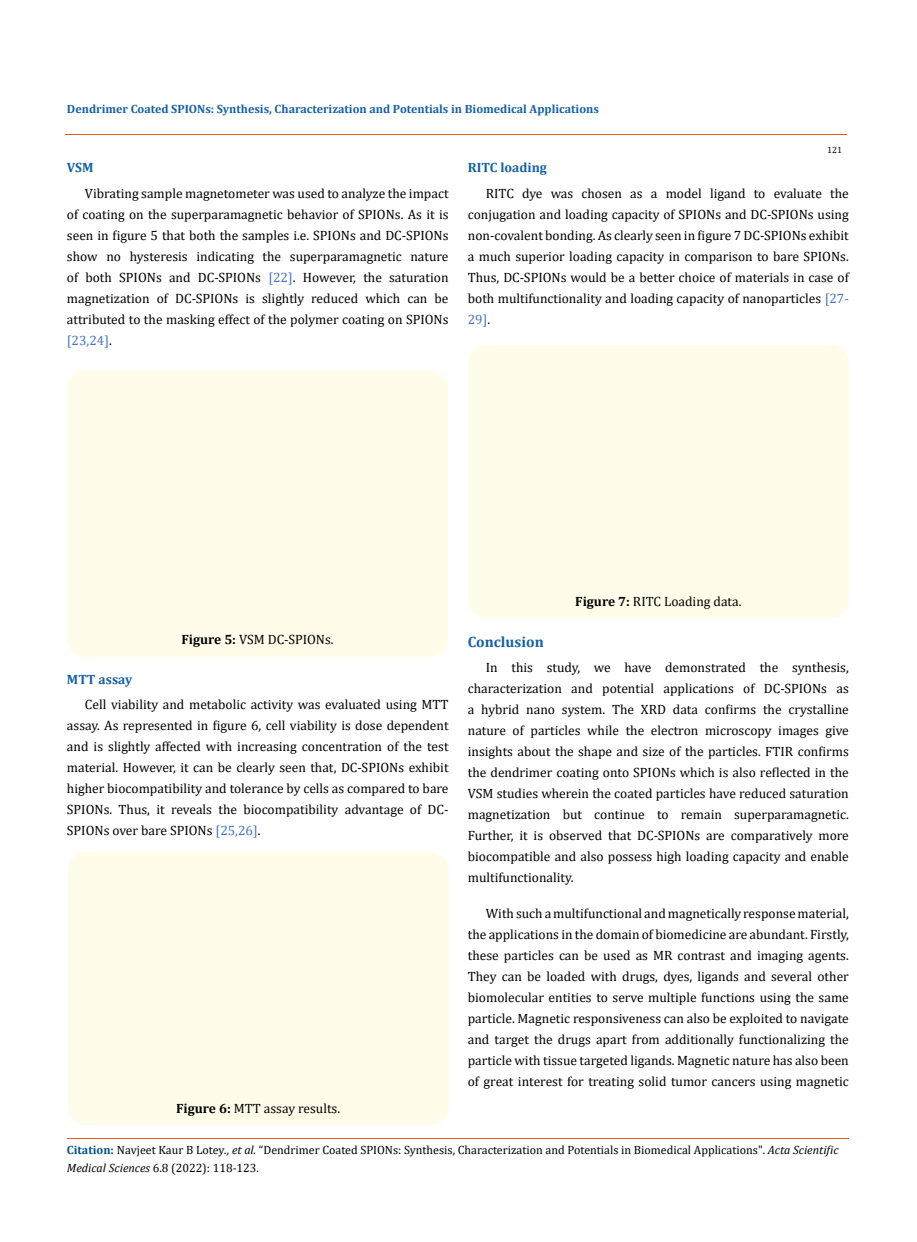
<style>
.page{position:relative;width:917px;height:1242px;background:#fff}
.page>*{position:absolute;margin:0;border:0;box-sizing:border-box;transform-origin:0 0}
.t1{font:700 15px "Cambria";color:#1560a6}
.t2{font:13.5px/21px "Cambria";color:#000;text-align:justify}
.t3{font:700 13.5px "Cambria";color:#1560a6}
.t4{font:12px/18px "Cambria";color:#000}
.t5{font:700 12px "Cambria";color:#1560a6}
.t6{font:9px "Cambria";color:#000}
.s1{color:#4472c4}
.s2{font-weight:700}
.s3{font-weight:700;color:#035089}
.s4{font-style:italic}
</style>
<div class="page">
<div style="left:67px;top:370px;width:381px;height:287px;background:#fffde9;border-radius:18px"></div>
<div style="left:68px;top:852px;width:380px;height:273px;background:#fffde9;border-radius:18px"></div>
<div style="left:468px;top:345px;width:380px;height:273px;background:#fffde9;border-radius:18px"></div>
<hr style="left:65px;top:135px;width:782px;height:1px;background:#e05d1a">
<hr style="left:67px;top:1138px;width:781px;height:1px;background:#e05d1a">
<p class="t5" style="left:67px;top:100px;width:533px">Dendrimer Coated SPIONs: Synthesis, Characterization and Potentials in Biomedical Applications</p>
<p class="t6" style="left:827px;top:145px;width:16px">121</p>
<p class="t3" style="left:67px;top:158px;width:28px">VSM</p>
<p class="t2" style="left:67px;top:183px;width:383px;text-indent:18px">Vibrating sample magnetometer was used to analyze the impact of coating on the superparamagnetic behavior of SPIONs. As it is seen in figure 5 that both the samples i.e. SPIONs and DC-SPIONs show no hysteresis indicating the superparamagnetic nature of both SPIONs and DC-SPIONs <span class="s1">[22]</span>. However, the saturation magnetization of DC-SPIONs is slightly reduced which can be attributed to the masking effect of the polymer coating on SPIONs <span class="s1">[23,24]</span>.</p>
<p class="t3" style="left:468px;top:158px;width:81px">RITC loading</p>
<p class="t2" style="left:468px;top:183px;width:382px;text-indent:18px">RITC dye was chosen as a model ligand to evaluate the conjugation and loading capacity of SPIONs and DC-SPIONs using non-covalent bonding. As clearly seen in figure 7 DC-SPIONs exhibit a much superior loading capacity in comparison to bare SPIONs.<br>Thus, DC-SPIONs would be a better choice of materials in case of both multifunctionality and loading capacity of nanoparticles <span class="s1">[27- 29]</span>.</p>
<p class="t2" style="left:181px;top:628px;width:154px"><span class="s2">Figure 5:</span> VSM DC-SPIONs.</p>
<p class="t3" style="left:67px;top:670px;width:67px">MTT assay</p>
<p class="t2" style="left:67px;top:694px;width:383px;text-indent:18px">Cell viability and metabolic activity was evaluated using MTT assay. As represented in figure 6, cell viability is dose dependent and is slightly affected with increasing concentration of the test material. However, it can be clearly seen that, DC-SPIONs exhibit higher biocompatibility and tolerance by cells as compared to bare SPIONs. Thus, it reveals the biocompatibility advantage of DC-SPIONs over bare SPIONs <span class="s1">[25,26]</span>.</p>
<p class="t2" style="left:176px;top:1098px;width:165px"><span class="s2">Figure 6:</span> MTT assay results.</p>
<p class="t2" style="left:575px;top:591px;width:168px"><span class="s2">Figure 7:</span> RITC Loading data.</p>
<p class="t1" style="left:468px;top:631px;width:77px">Conclusion</p>
<p class="t2" style="left:468px;top:657px;width:382px;text-indent:18px">In this study, we have demonstrated the synthesis, characterization and potential applications of DC-SPIONs as a hybrid nano system. The XRD data confirms the crystalline nature of particles while the electron microscopy images give insights about the shape and size of the particles. FTIR confirms the dendrimer coating onto SPIONs which is also reflected in the VSM studies wherein the coated particles have reduced saturation magnetization but continue to remain superparamagnetic.<br>Further, it is observed that DC-SPIONs are comparatively more biocompatible and also possess high loading capacity and enable multifunctionality.</p>
<p class="t2" style="left:468px;top:903px;width:382px;text-indent:18px">With such a multifunctional and magnetically response material, the applications in the domain of biomedicine are abundant. Firstly, these particles can be used as MR contrast and imaging agents.<br>They can be loaded with drugs, dyes, ligands and several other biomolecular entities to serve multiple functions using the same particle. Magnetic responsiveness can also be exploited to navigate and target the drugs apart from additionally functionalizing the particle with tissue targeted ligands. Magnetic nature has also been of great interest for treating solid tumor cancers using magnetic</p>
<p class="t4" style="left:67px;top:1141px;width:773px"><span class="s3">Citation:</span> Navjeet Kaur B Lotey<span class="s4">., et al.</span> “Dendrimer Coated SPIONs: Synthesis, Characterization and Potentials in Biomedical Applications". <span class="s4">Acta Scientific<br>Medical Sciences</span> 6.8 (2022): 118-123.</p>
</div>
